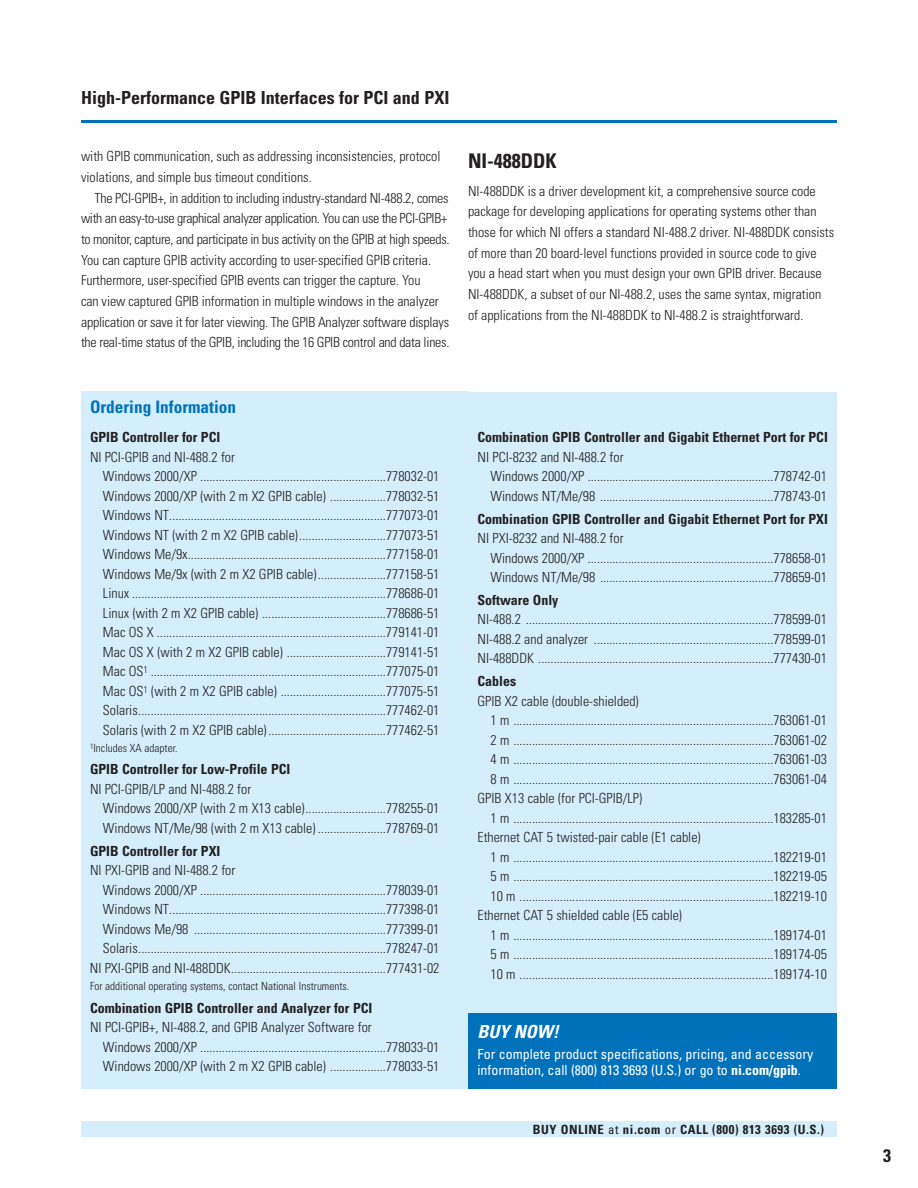
<style>
.page{position:relative;width:918px;height:1188px;background:#fff}
.page>*{position:absolute;margin:0;border:0;box-sizing:border-box;transform-origin:0 0}
.t1{font:700 condensed 20.25px "Univers";color:#231f20}
.t2{font:700 condensed 18px "Univers";color:#231f20}
.t3{font:italic 700 condensed 18px "Univers";color:#fff}
.t4{font:700 condensed 17.25px "Univers";color:#0072bc}
.t5{font:300 condensed 13.95px/19.5px "Univers";color:#231f20}
.t6{font:700 condensed 13.95px "Univers";color:#231f20}
.t7{font:condensed 13.95px/15.8px "Univers";color:#fff}
.t8{font:700 condensed 12.75px "Univers";letter-spacing:.045em;color:#231f20}
.t9{font:300 condensed 11.25px "Univers";color:#231f20}
.s1{font-weight:700}
.s2{font-weight:400}
</style>
<div class="page">
<div style="left:81px;top:1121px;width:756px;height:16px;background:#d4effb"></div>
<hr style="left:81px;top:120px;width:756px;height:3px;background:#0072bc">
<div style="left:81px;top:392px;width:368px;height:697px;background:#d4effb"></div>
<div style="left:449px;top:392px;width:20px;height:697px;background:#d4effb"></div>
<div style="left:469px;top:392px;width:368px;height:621px;background:#d4effb"></div>
<div style="left:469px;top:1013px;width:368px;height:76px;background:#0072bc"></div>
<p class="t2" style="left:81px;top:91px;width:370px">High-Performance GPIB Interfaces for PCI and PXI</p>
<p class="t5" style="left:81px;top:147px;width:361px;line-height:20.7px">with GPIB communication, such as addressing inconsistencies, protocol violations, and simple bus timeout conditions.</p>
<p class="t5" style="left:81px;top:188px;width:370px;line-height:20.7px;text-indent:13px">The PCI-GPIB+, in addition to including industry-standard NI-488.2, comes with an easy-to-use graphical analyzer application. You can use the PCI-GPIB+ to monitor, capture, and participate in bus activity on the GPIB at high speeds.<br>You can capture GPIB activity according to user-specified GPIB criteria.<br>Furthermore, user-specified GPIB events can trigger the capture. You<br>can view captured GPIB information in multiple windows in the analyzer application or save it for later viewing. The GPIB Analyzer software displays the real-time status of the GPIB, including the 16 GPIB control and data lines.</p>
<h1 class="t1" style="left:468px;top:153px;width:90px">NI-488DDK</h1>
<p class="t5" style="left:468px;top:182px;width:368px;line-height:20.7px">NI-488DDK is a driver development kit, a comprehensive source code package for developing applications for operating systems other than those for which NI offers a standard NI-488.2 driver. NI-488DDK consists of more than 20 board-level functions provided in source code to give you a head start when you must design your own GPIB driver. Because NI-488DDK, a subset of our NI-488.2, uses the same syntax, migration of applications from the NI-488DDK to NI-488.2 is straightforward.</p>
<p class="t4" style="left:90px;top:401px;width:148px">Ordering Information</p>
<p class="t6" style="left:90px;top:432px;width:132px">GPIB Controller for PCI</p>
<p class="t5" style="left:103px;top:448px;width:338px;text-indent:-13px">NI PCI-GPIB and NI-488.2 for<br>Windows 2000/XP ............................................................778032-01<br>Windows 2000/XP (with 2 m X2 GPIB cable) ..................778032-51<br>Windows NT......................................................................777073-01<br>Windows NT (with 2 m X2 GPIB cable)............................777073-51<br>Windows Me/9x................................................................777158-01<br>Windows Me/9x (with 2 m X2 GPIB cable)......................777158-51<br>Linux ..................................................................................778686-01<br>Linux (with 2 m X2 GPIB cable) ........................................778686-51<br>Mac OS X ..........................................................................779141-01<br>Mac OS X (with 2 m X2 GPIB cable) ................................779141-51<br>Mac OS<sup>1</sup> ............................................................................777075-01<br>Mac OS<sup>1</sup> (with 2 m X2 GPIB cable) ..................................777075-51<br>Solaris................................................................................777462-01<br>Solaris (with 2 m X2 GPIB cable) ......................................777462-51</p>
<p class="t9" style="left:90px;top:743px;width:89px"><sup>1</sup>Includes XA adapter.</p>
<p class="t6" style="left:90px;top:764px;width:202px">GPIB Controller for Low-Profile PCI</p>
<p class="t5" style="left:103px;top:781px;width:338px;text-indent:-13px">NI PCI-GPIB/LP and NI-488.2 for<br>Windows 2000/XP (with 2 m X13 cable)..........................778255-01<br>Windows NT/Me/98 (with 2 m X13 cable) ......................778769-01</p>
<p class="t6" style="left:90px;top:846px;width:132px">GPIB Controller for PXI</p>
<p class="t5" style="left:90px;top:862px;width:147px">NI PXI-GPIB and NI-488.2 for</p>
<p class="t5" style="left:103px;top:881px;width:338px">Windows 2000/XP ............................................................778039-01</p>
<p class="t5" style="left:103px;top:901px;width:338px">Windows NT......................................................................777398-01</p>
<p class="t5" style="left:103px;top:920px;width:338px">Windows Me/98 ..............................................................777399-01</p>
<p class="t5" style="left:103px;top:940px;width:338px">Solaris................................................................................778247-01</p>
<p class="t5" style="left:90px;top:959px;width:351px">NI PXI-GPIB and NI-488DDK..................................................777431-02</p>
<p class="t9" style="left:90px;top:982px;width:261px">For additional operating systems, contact National Instruments.</p>
<p class="t6" style="left:90px;top:1003px;width:284px">Combination GPIB Controller and Analyzer for PCI</p>
<p class="t5" style="left:103px;top:1019px;width:338px;text-indent:-13px">NI PCI-GPIB+, NI-488.2, and GPIB Analyzer Software for<br>Windows 2000/XP ............................................................778033-01<br>Windows 2000/XP (with 2 m X2 GPIB cable) ..................778033-51</p>
<p class="t6" style="left:478px;top:432px;width:352px">Combination GPIB Controller and Gigabit Ethernet Port for PCI</p>
<p class="t5" style="left:490px;top:448px;width:338px;text-indent:-13px">NI PCI-8232 and NI-488.2 for<br>Windows 2000/XP ............................................................778742-01<br>Windows NT/Me/98 ........................................................778743-01</p>
<p class="t6" style="left:478px;top:513px;width:352px">Combination GPIB Controller and Gigabit Ethernet Port for PXI</p>
<p class="t5" style="left:490px;top:530px;width:338px;text-indent:-13px">NI PXI-8232 and NI-488.2 for<br>Windows 2000/XP ............................................................778658-01<br>Windows NT/Me/98 ........................................................778659-01</p>
<p class="t6" style="left:478px;top:595px;width:82px">Software Only</p>
<p class="t5" style="left:478px;top:611px;width:351px;text-align:justify">NI-488.2 ................................................................................778599-01<br>NI-488.2 and analyzer ..........................................................778599-01<br>NI-488DDK ............................................................................777430-01</p>
<p class="t6" style="left:478px;top:676px;width:40px">Cables</p>
<p class="t5" style="left:478px;top:692px;width:163px">GPIB X2 cable (double-shielded)</p>
<p class="t5" style="left:490px;top:712px;width:338px">1 m ....................................................................................763061-01</p>
<p class="t5" style="left:490px;top:731px;width:338px">2 m ....................................................................................763061-02</p>
<p class="t5" style="left:490px;top:751px;width:338px">4 m ....................................................................................763061-03</p>
<p class="t5" style="left:490px;top:770px;width:338px">8 m ....................................................................................763061-04</p>
<p class="t5" style="left:478px;top:790px;width:166px">GPIB X13 cable (for PCI-GPIB/LP)</p>
<p class="t5" style="left:490px;top:809px;width:338px">1 m ....................................................................................183285-01</p>
<p class="t5" style="left:478px;top:829px;width:225px">Ethernet CAT 5 twisted-pair cable (E1 cable)</p>
<p class="t5" style="left:490px;top:848px;width:338px">1 m ....................................................................................182219-01</p>
<p class="t5" style="left:490px;top:868px;width:338px">5 m ....................................................................................182219-05</p>
<p class="t5" style="left:490px;top:887px;width:338px">10 m ..................................................................................182219-10</p>
<p class="t5" style="left:478px;top:907px;width:206px">Ethernet CAT 5 shielded cable (E5 cable)</p>
<p class="t5" style="left:490px;top:926px;width:338px">1 m ....................................................................................189174-01</p>
<p class="t5" style="left:490px;top:946px;width:338px">5 m ....................................................................................189174-05</p>
<p class="t5" style="left:490px;top:965px;width:338px">10 m ..................................................................................189174-10</p>
<p class="t3" style="left:478px;top:1025px;width:83px">BUY NOW!</p>
<p class="t7" style="left:478px;top:1047px;width:337px">For complete product specifications, pricing, and accessory information, call (800) 813 3693 (U.S.) or go to <span class="s1">ni.com/gpib</span>.</p>
<p class="t8" style="left:533px;top:1125px;width:293px">BUY ONLINE <span class="s2">at</span> ni.com <span class="s2">or</span> CALL (800) 813 3693 (U.S.)</p>
<p class="t2" style="left:883px;top:1149px;width:9px">3</p>
</div>
